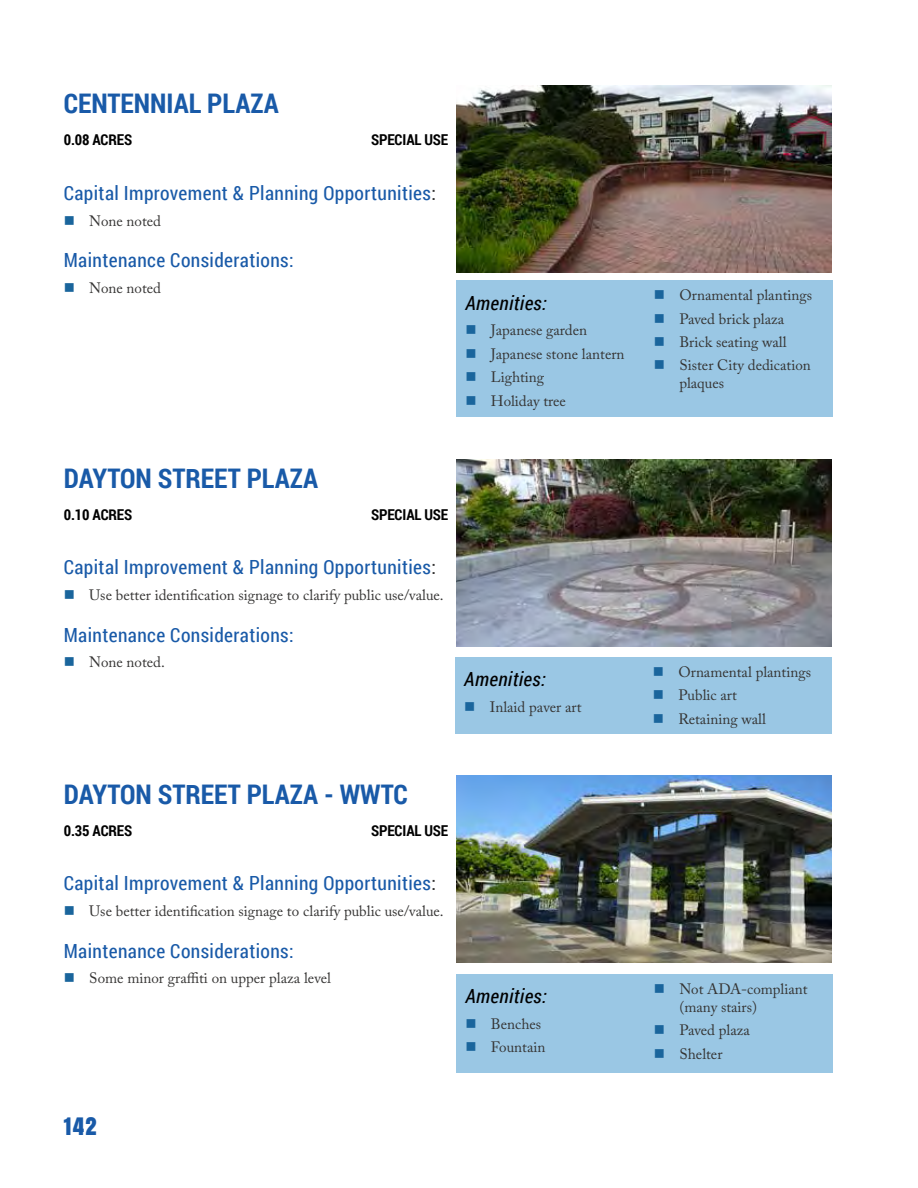
<style>
.page{position:relative;width:918px;height:1188px;background:#fff}
.page>*{position:absolute;margin:0;border:0;box-sizing:border-box;transform-origin:0 0}
.t1{font:700 27px "Roboto Condensed";color:#195aa8}
.t2{font:22.5px "Anton";color:#195aa8}
.t3{font:19.5px "Roboto Condensed";letter-spacing:.02em;color:#195aa8}
.t4{font:italic 19.5px "Roboto Condensed";letter-spacing:.02em;color:#000}
.t5{font:15px/23.4px "Adobe Caslon Pro";color:#353433}
.t6{font:700 15px "Roboto Condensed";letter-spacing:-.01em;color:#000}
.s1{color:#353433}
</style>
<div class="page">
<div style="left:457px;top:281px;width:376px;height:136px;background:#9ac7e4"></div>
<img style="left:457px;top:86px;width:375px;height:187px">
<div style="left:457px;top:974px;width:376px;height:98px;background:#9ac7e4"></div>
<img style="left:457px;top:460px;width:375px;height:187px">
<img style="left:457px;top:775px;width:375px;height:187px">
<div style="left:456px;top:657px;width:376px;height:76px;background:#9ac7e4"></div>
<h1 class="t1" style="left:64px;top:85px;width:216px">CENTENNIAL PLAZA</h1>
<p class="t6" style="left:64px;top:130px;width:70px">0.08 ACRES</p>
<p class="t6" style="left:371px;top:130px;width:79px">SPECIAL USE</p>
<h3 class="t3" style="left:64px;top:180px;width:374px">Capital Improvement &amp; Planning Opportunities<span class="s1">:</span></h3>
<p class="t5" style="left:89px;top:209px;width:73px">None noted</p>
<h3 class="t3" style="left:64px;top:247px;width:231px">Maintenance Considerations:</h3>
<p class="t5" style="left:89px;top:276px;width:73px">None noted</p>
<h3 class="t4" style="left:465px;top:289px;width:83px">Amenities:</h3>
<p class="t5" style="left:491px;top:319px;width:135px">Japanese garden<br>Japanese stone lantern<br>Lighting<br>Holiday tree</p>
<h1 class="t1" style="left:64px;top:459px;width:256px">DAYTON STREET PLAZA</h1>
<p class="t6" style="left:64px;top:504px;width:70px">0.10 ACRES</p>
<p class="t6" style="left:371px;top:504px;width:79px">SPECIAL USE</p>
<h3 class="t3" style="left:64px;top:554px;width:374px">Capital Improvement &amp; Planning Opportunities<span class="s1">:</span></h3>
<p class="t5" style="left:89px;top:583px;width:356px">Use better identification signage to clarify public use/value.</p>
<h3 class="t3" style="left:64px;top:621px;width:231px">Maintenance Considerations:</h3>
<p class="t5" style="left:89px;top:650px;width:77px">None noted.</p>
<h3 class="t4" style="left:464px;top:666px;width:83px">Amenities:</h3>
<p class="t5" style="left:490px;top:695px;width:93px">Inlaid paver art</p>
<h1 class="t1" style="left:64px;top:775px;width:346px">DAYTON STREET PLAZA - WWTC</h1>
<p class="t6" style="left:64px;top:820px;width:70px">0.35 ACRES</p>
<p class="t6" style="left:371px;top:820px;width:79px">SPECIAL USE</p>
<h3 class="t3" style="left:64px;top:870px;width:374px">Capital Improvement &amp; Planning Opportunities<span class="s1">:</span></h3>
<p class="t5" style="left:89px;top:899px;width:356px">Use better identification signage to clarify public use/value.</p>
<h3 class="t3" style="left:64px;top:937px;width:231px">Maintenance Considerations:</h3>
<p class="t5" style="left:89px;top:966px;width:243px">Some minor graffiti on upper plaza level</p>
<h3 class="t4" style="left:465px;top:983px;width:83px">Amenities:</h3>
<p class="t5" style="left:491px;top:1012px;width:56px">Benches<br>Fountain</p>
<h2 class="t2" style="left:64px;top:1109px;width:35px">142</h2>
<p class="t5" style="left:679px;top:283px;width:134px">Ornamental plantings<br>Paved brick plaza<br>Brick seating wall<br>Sister City dedication</p>
<p class="t5" style="left:679px;top:371px;width:46px">plaques</p>
<p class="t5" style="left:678px;top:660px;width:134px">Ornamental plantings<br>Public art<br>Retaining wall</p>
<p class="t5" style="left:679px;top:980px;width:130px;line-height:18px">Not ADA-compliant (many stairs)</p>
<p class="t5" style="left:679px;top:1018px;width:72px">Paved plaza<br>Shelter</p>
</div>
